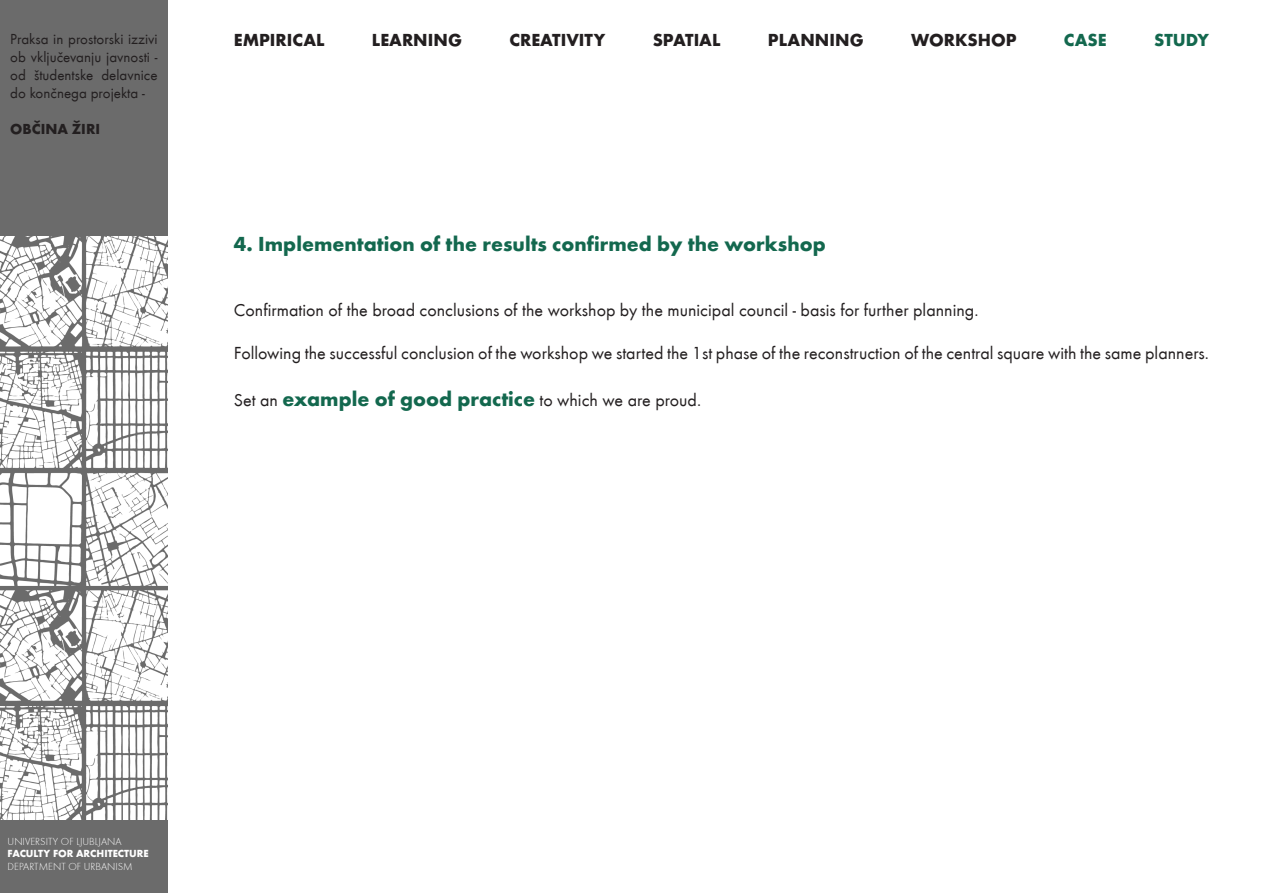
<style>
.page{position:relative;width:1263px;height:893px;background:#fff}
.page>*{position:absolute;margin:0;border:0;box-sizing:border-box;transform-origin:0 0}
.t1{font:700 21px "Futura T";color:#13684e}
.t2{font:18px "Futura T";color:#231f20}
.t3{font:700 18px "Futura T";color:#231f20}
.t4{font:700 18px "Futura T";color:#13684e}
.t5{font:15px/18px "Futura T";color:#231f20;text-align:justify}
.t6{font:700 15px "Futura T";color:#231f20}
.t7{font:10.65px "Futura T Ligh";color:#fff}
.t8{font:700 10.65px "Futura T";color:#fff}
.s1{font-weight:700;font-size:21px;color:#13684e}
</style>
<div class="page">
<div style="left:0;top:0;width:168px;height:821px;background:#6b6b6b"></div>
<img style="left:0;top:237px;width:168px;height:583px">
<div style="left:0;top:821px;width:168px;height:72px;background:#6b6b6b"></div>
<p class="t5" style="left:10px;top:30px;width:149px">Praksa in prostorski izzivi ob vključevanju javnosti - od študentske delavnice do končnega projekta -</p>
<p class="t6" style="left:10px;top:119px;width:91px">OBČINA ŽIRI</p>
<p class="t3" style="left:234px;top:29px;width:92px">EMPIRICAL</p>
<p class="t3" style="left:372px;top:29px;width:92px">LEARNING</p>
<p class="t3" style="left:509px;top:29px;width:97px">CREATIVITY</p>
<p class="t3" style="left:653px;top:29px;width:69px">SPATIAL</p>
<p class="t3" style="left:768px;top:29px;width:97px">PLANNING</p>
<p class="t3" style="left:911px;top:29px;width:107px">WORKSHOP</p>
<p class="t4" style="left:1064px;top:29px;width:44px">CASE</p>
<p class="t4" style="left:1154px;top:29px;width:56px">STUDY</p>
<p class="t1" style="left:234px;top:231px;width:593px">4. Implementation of the results confirmed by the workshop</p>
<p class="t2" style="left:234px;top:299px;width:746px">Confirmation of the broad conclusions of the workshop by the municipal council - basis for further planning.</p>
<p class="t2" style="left:234px;top:342px;width:976px">Following the successful conclusion of the workshop we started the 1st phase of the reconstruction of the central square with the same planners.</p>
<p class="t2" style="left:234px;top:389px;width:469px">Set an <span class="s1">example of good practice</span> to which we are proud.</p>
<p class="t7" style="left:8px;top:835px;width:116px">UNIVERSITY OF LJUBLJANA</p>
<p class="t8" style="left:8px;top:847px;width:142px">FACULTY FOR ARCHITECTURE</p>
<p class="t7" style="left:8px;top:861px;width:127px">DEPARTMENT OF URBANISM</p>
</div>
